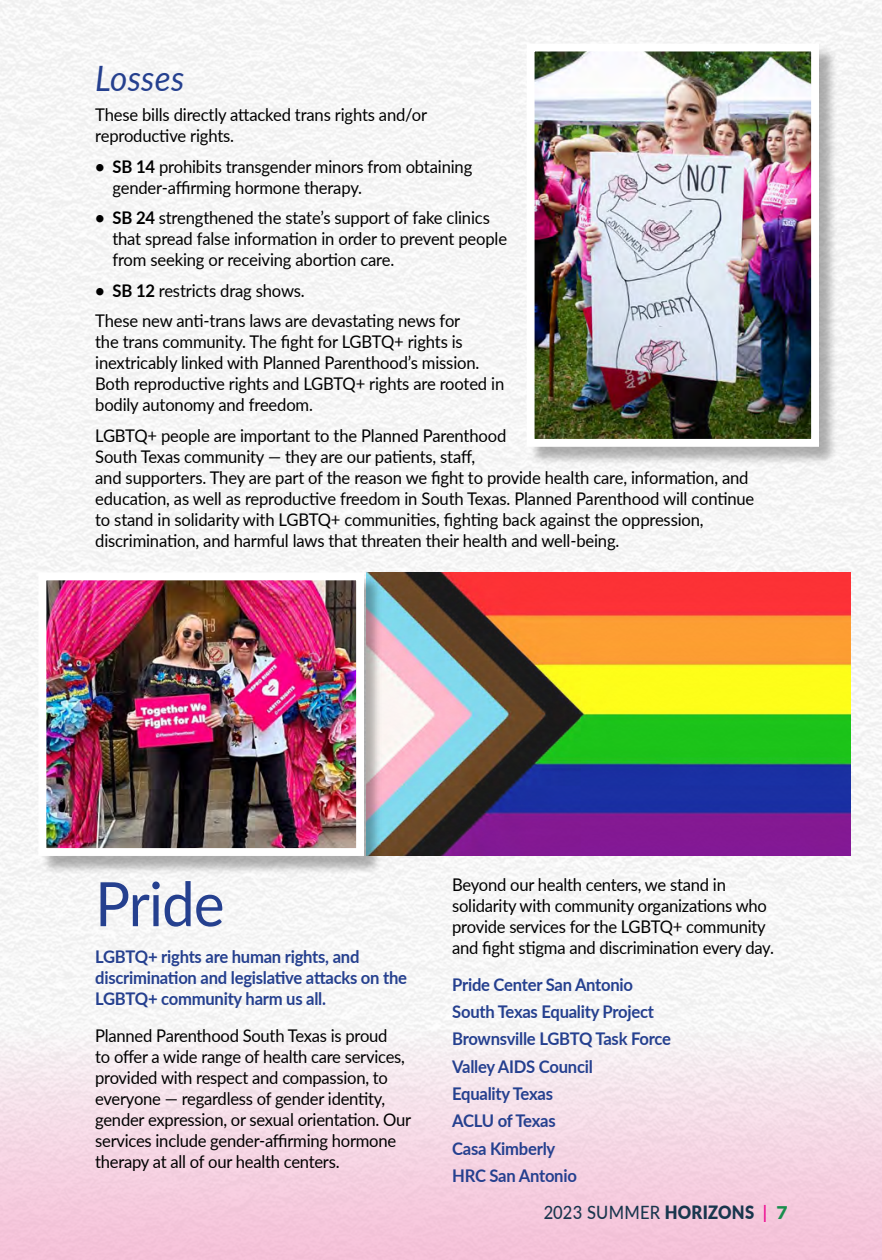
<style>
.page{position:relative;width:882px;height:1260px;background:#fff}
.page>*{position:absolute;margin:0;border:0;box-sizing:border-box;transform-origin:0 0}
.t1{font:61.25px "Lato";letter-spacing:-.015em;color:#25408f;scale:.95 1}
.t2{font:italic 35px "Lato";letter-spacing:.01em;color:#25408f;scale:.95 1}
.t3{font:500 18.38px "Lato";letter-spacing:.015em;color:#00263e;scale:.9 1}
.t4{font:17.5px/21px "Lato";letter-spacing:-.01em;color:#000;scale:.95 1}
.t5{font:700 17.5px/27.3px "Lato";letter-spacing:-.015em;color:#25408f;scale:.95 1}
.s1{font-weight:700}
.s2{font-weight:900}
.s3{font-weight:700;color:#ec008c}
.s4{font-weight:900;font-size:17.5px;color:#00873d}
</style>
<div class="page">
<div style="left:0;top:0;width:882px;height:1001px;background:#f6f6f6"></div>
<div style="left:0;top:1001px;width:882px;height:259px;background:linear-gradient(to bottom,#f6faf8,#f4bdd6)"></div>
<img style="left:366px;top:572px;width:484px;height:284px">
<div style="left:41px;top:575px;width:341px;height:300px;background:#000;opacity:.3"></div>
<img style="left:47px;top:581px;width:308px;height:266px">
<div style="left:38px;top:572px;width:326px;height:284px;border:8px solid #fff"></div>
<div style="left:529px;top:46px;width:309px;height:420px;background:#000;opacity:.3"></div>
<img style="left:536px;top:53px;width:274px;height:385px">
<div style="left:527px;top:44px;width:292px;height:403px;border:8px solid #fff"></div>
<h2 class="t2" style="left:95px;top:53px;width:95px">Losses</h2>
<p class="t4" style="left:95px;top:104px;width:351px">These bills directly attacked trans rights and/or reproductive rights.</p>
<p class="t4" style="left:112px;top:155px;width:380px;text-indent:-17px"><span class="s1">• SB 14</span> prohibits transgender minors from obtaining gender-affirming hormone therapy.</p>
<p class="t4" style="left:112px;top:207px;width:417px;text-indent:-17px"><span class="s1">• SB 24</span> strengthened the state’s support of fake clinics that spread false information in order to prevent people from seeking or receiving abortion care.</p>
<p class="t4" style="left:95px;top:275px;width:386px;line-height:30.4px"><span class="s1">• SB 12</span> restricts drag shows.<br>These new anti-trans laws are devastating news for</p>
<p class="t4" style="left:95px;top:331px;width:432px">the trans community. The fight for LGBTQ+ rights is inextricably linked with Planned Parenthood’s mission.<br>Both reproductive rights and LGBTQ+ rights are rooted in bodily autonomy and freedom.</p>
<p class="t4" style="left:95px;top:424px;width:695px">LGBTQ+ people are important to the Planned Parenthood<br>South Texas community — they are our patients, staff,<br>and supporters. They are part of the reason we fight to provide health care, information, and education, as well as reproductive freedom in South Texas. Planned Parenthood will continue to stand in solidarity with LGBTQ+ communities, fighting back against the oppression, discrimination, and harmful laws that threaten their health and well-being.</p>
<h1 class="t1" style="left:95px;top:860px;width:138px">Pride</h1>
<p class="t5" style="left:95px;top:945px;width:330px;line-height:21px">LGBTQ+ rights are human rights, and discrimination and legislative attacks on the<br>LGBTQ+ community harm us all.</p>
<p class="t4" style="left:95px;top:1024px;width:334px">Planned Parenthood South Texas is proud<br>to offer a wide range of health care services, provided with respect and compassion, to everyone — regardless of gender identity, gender expression, or sexual orientation. Our services include gender-affirming hormone therapy at all of our health centers.</p>
<p class="t4" style="left:452px;top:873px;width:340px">Beyond our health centers, we stand in solidarity with community organizations who provide services for the LGBTQ+ community and fight stigma and discrimination every day.</p>
<p class="t5" style="left:452px;top:970px;width:232px">Pride Center San Antonio<br>South Texas Equality Project<br>Brownsville LGBTQ Task Force<br>Valley AIDS Council<br>Equality Texas<br>ACLU of Texas<br>Casa Kimberly<br>HRC San Antonio</p>
<p class="t3" style="left:543px;top:1199px;width:273px">2023 SUMMER <span class="s2">HORIZONS</span> <span class="s3">|</span> <span class="s4">7</span></p>
</div>
